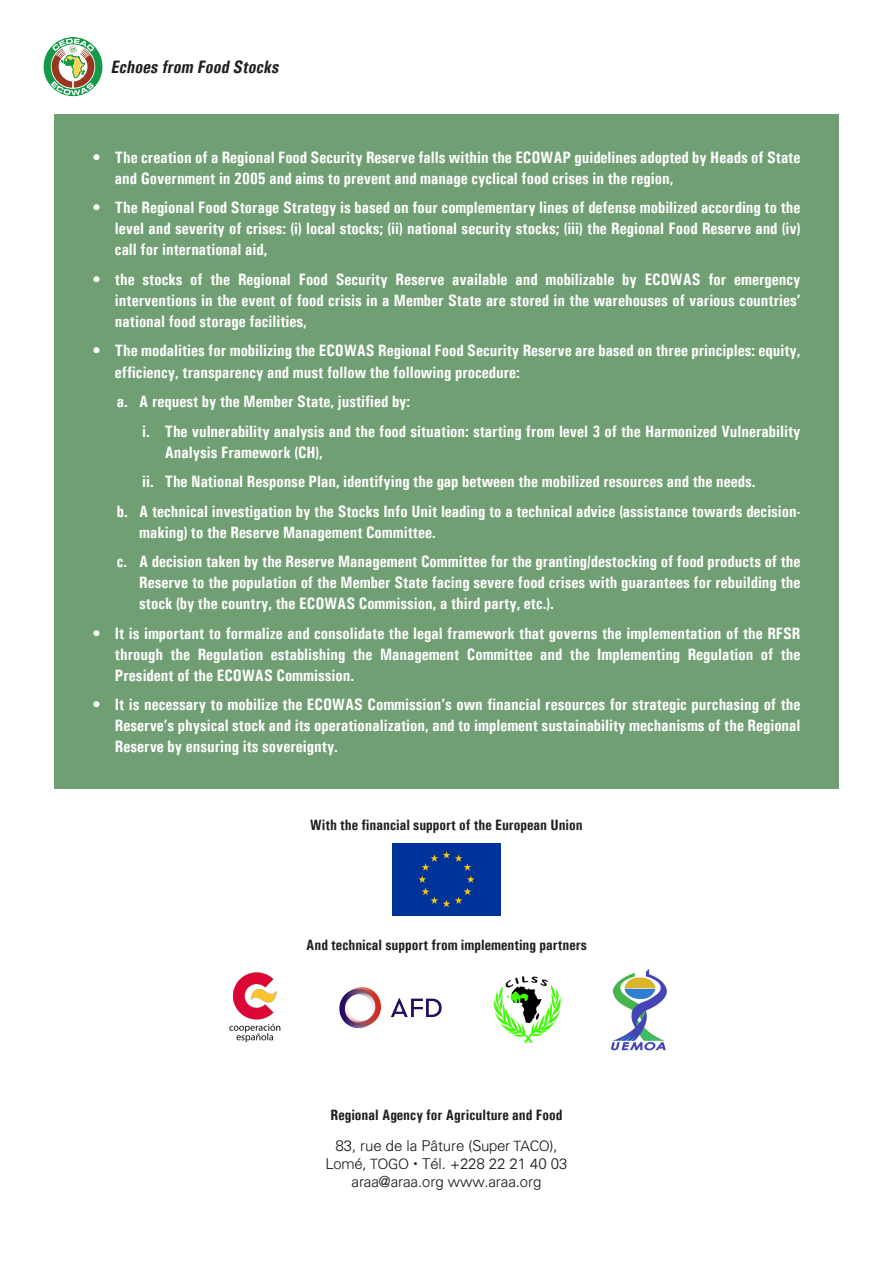
<style>
.page{position:relative;width:893px;height:1263px;background:#fff}
.page>*{position:absolute;margin:0;border:0;box-sizing:border-box;transform-origin:0 0}
.t1{font:italic 700 condensed 18px "Univers";color:#231f20}
.t2{font:700 condensed 16.5px/21px "Univers";color:#fff;text-align:justify}
.t3{font:700 condensed 15px "Univers";color:#231f20}
.t4{font:300 15px "Univers";color:#231f20}
.s1{font-size:14.25px}
.s2{font-family:"Roboto"}
</style>
<div class="page">
<svg style="left:43px;top:37px;width:60px;height:59px"></svg>
<div style="left:54px;top:115px;width:785px;height:674px;background:#709f73"></div>
<div style="left:392px;top:843px;width:108px;height:72px;background:#039"></div>
<img style="left:229px;top:972px;width:52px;height:71px">
<img style="left:339px;top:987px;width:103px;height:42px">
<img style="left:493px;top:976px;width:68px;height:67px">
<img style="left:611px;top:969px;width:56px;height:82px">
<p class="t1" style="left:111px;top:56px;width:173px">Echoes from Food Stocks</p>
<p class="t2" style="left:115px;top:147px;width:687px;text-indent:-23px">• The creation of a Regional Food Security Reserve falls within the ECOWAP guidelines adopted by Heads of State and Government in 2005 and aims to prevent and manage cyclical food crises in the region,</p>
<p class="t2" style="left:115px;top:197px;width:687px;text-indent:-23px">• The Regional Food Storage Strategy is based on four complementary lines of defense mobilized according to the level and severity of crises: (i) local stocks; (ii) national security stocks; (iii) the Regional Food Reserve and (iv) call for international aid,</p>
<p class="t2" style="left:115px;top:269px;width:687px;text-indent:-23px">• the stocks of the Regional Food Security Reserve available and mobilizable by ECOWAS for emergency interventions in the event of food crisis in a Member State are stored in the warehouses of various countries’ national food storage facilities,</p>
<p class="t2" style="left:115px;top:340px;width:687px;text-indent:-23px">• The modalities for mobilizing the ECOWAS Regional Food Security Reserve are based on three principles: equity, efficiency, transparency and must follow the following procedure:</p>
<p class="t2" style="left:117px;top:391px;width:295px">a. A request by the Member State, justified by:</p>
<p class="t2" style="left:165px;top:420px;width:637px;text-indent:-22px">i. The vulnerability analysis and the food situation: starting from level 3 of the Harmonized Vulnerability<br>Analysis Framework (CH),</p>
<p class="t2" style="left:142px;top:471px;width:615px">ii. The National Response Plan, identifying the gap between the mobilized resources and the needs.</p>
<p class="t2" style="left:139px;top:500px;width:663px;text-indent:-22px">b. A technical investigation by the Stocks Info Unit leading to a technical advice (assistance towards decision&shy;making) to the Reserve Management Committee.</p>
<p class="t2" style="left:139px;top:551px;width:663px;text-indent:-22px">c. A decision taken by the Reserve Management Committee for the granting/destocking of food products of the Reserve to the population of the Member State facing severe food crises with guarantees for rebuilding the stock (by the country, the ECOWAS Commission, a third party, etc.).</p>
<p class="t2" style="left:115px;top:622px;width:687px;text-indent:-23px">• It is important to formalize and consolidate the legal framework that governs the implementation of the RFSR through the Regulation establishing the Management Committee and the Implementing Regulation of the President of the ECOWAS Commission.</p>
<p class="t2" style="left:115px;top:694px;width:687px;text-indent:-23px">• It is necessary to mobilize the ECOWAS Commission’s own financial resources for strategic purchasing of the Reserve’s physical stock and its operationalization, and to implement sustainability mechanisms of the Regional Reserve by ensuring its sovereignty.</p>
<p class="t3" style="left:310px;top:816px;width:274px">With the financial support of the European Union</p>
<p class="t3" style="left:306px;top:936px;width:282px">And technical support from implementing partners</p>
<p class="t3" style="left:331px;top:1106px;width:233px">Regional Agency for Agriculture and Food</p>
<p class="t4" style="left:335px;top:1136px;width:224px">83, rue de la Pâture (Super <span class="s1">TACO</span>),</p>
<p class="t4" style="left:325px;top:1154px;width:243px">Lomé, <span class="s1">TOGO</span> <span class="s2">•</span> Tél. +228 22 21 40 03</p>
<p class="t4" style="left:352px;top:1172px;width:191px">araa@araa.org www.araa.org</p>
</div>
